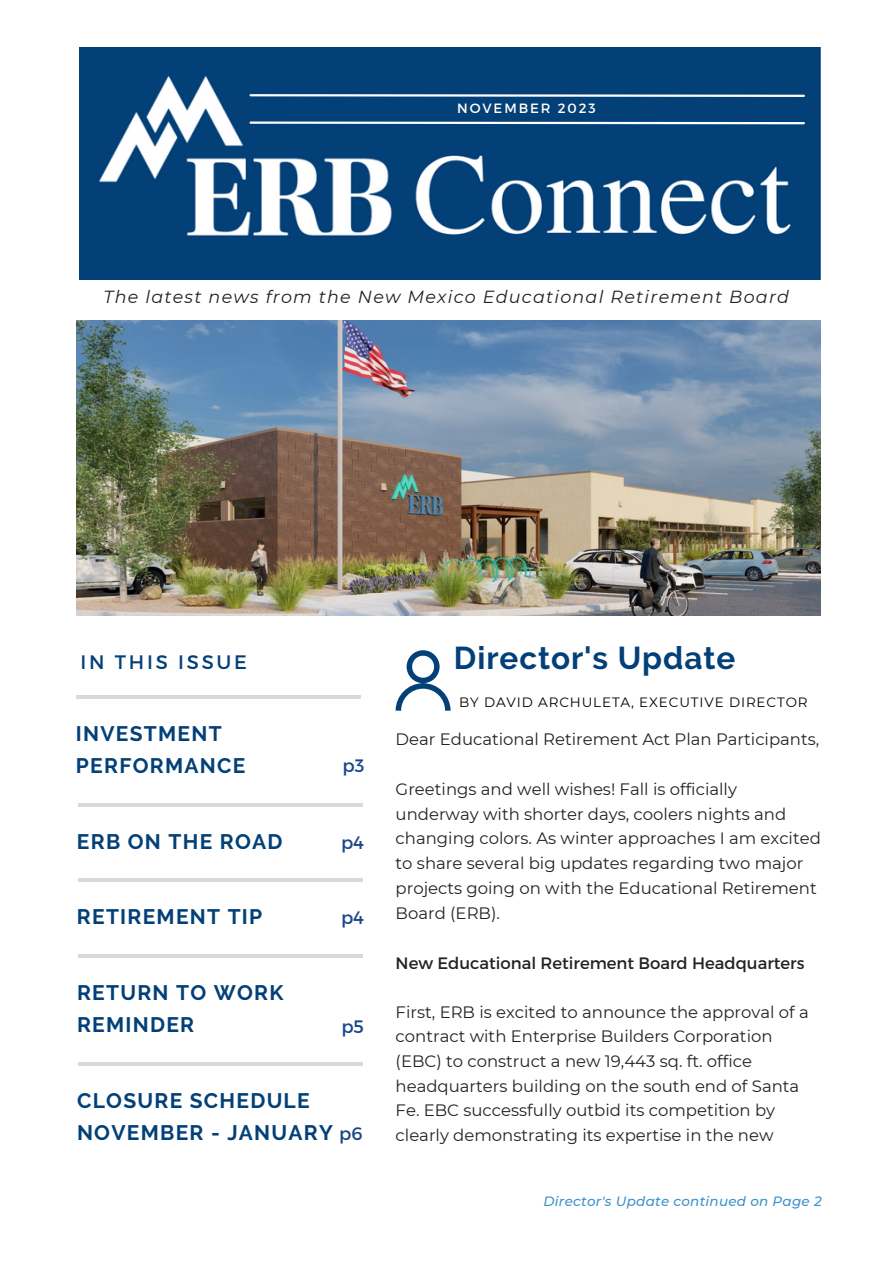
<style>
.page{position:relative;width:893px;height:1264px;background:#fff}
.page>*{position:absolute;margin:0;border:0;box-sizing:border-box;transform-origin:0 0}
.t1{font:700 31.5px "Raleway";letter-spacing:.03em;color:#034078}
.t2{font:700 21px/32.5px "Raleway";letter-spacing:.06em;color:#034078}
.t3{font:19.5px "Montserrat";letter-spacing:.14em;color:#034078}
.t4{font:18px "Montserrat";color:#1a4789}
.t5{font:italic 17.55px "Montserrat";letter-spacing:.07em;color:#222}
.t6{font:16.5px/24.8px "Montserrat";color:#222}
.t7{font:13.5px "Montserrat";letter-spacing:.065em;color:#000}
.t8{font:italic 500 13.5px "Montserrat";letter-spacing:.02em;color:#3e92cc}
.t9{font:13.5px "Montserrat";letter-spacing:.14em;color:#fff}
</style>
<div class="page">
<img style="left:77px;top:320px;width:743px;height:295px">
<svg style="left:395px;top:650px;width:55px;height:60px"></svg>
<img style="left:79px;top:47px;width:741px;height:232px">
<svg style="left:248px;top:93px;width:558px;height:5px"></svg>
<svg style="left:248px;top:120px;width:558px;height:5px"></svg>
<hr style="left:77px;top:695px;width:284px;height:3px;background:#000">
<hr style="left:78px;top:878px;width:285px;height:3px;background:#000">
<hr style="left:78px;top:803px;width:285px;height:3px;background:#000">
<svg style="left:78px;top:1062px;width:285px;height:3px"></svg>
<svg style="left:78px;top:954px;width:285px;height:3px"></svg>
<p class="t9" style="left:457px;top:100px;width:140px">NOVEMBER 2023</p>
<p class="t5" style="left:103px;top:285px;width:687px">The latest news from the New Mexico Educational Retirement Board</p>
<p class="t3" style="left:80px;top:649px;width:168px">IN THIS ISSUE</p>
<p class="t2" style="left:76px;top:717px;width:171px">INVESTMENT<br>PERFORMANCE</p>
<p class="t4" style="left:342px;top:754px;width:23px">p3</p>
<p class="t2" style="left:77px;top:825px;width:207px">ERB ON THE ROAD</p>
<p class="t4" style="left:341px;top:830px;width:25px">p4</p>
<p class="t2" style="left:77px;top:900px;width:187px">RETIREMENT TIP</p>
<p class="t4" style="left:341px;top:906px;width:25px">p4</p>
<p class="t2" style="left:77px;top:975px;width:208px">RETURN TO WORK<br>REMINDER</p>
<p class="t4" style="left:341px;top:1015px;width:24px">p5</p>
<p class="t2" style="left:77px;top:1083px;width:257px">CLOSURE SCHEDULE<br>NOVEMBER - JANUARY</p>
<p class="t4" style="left:339px;top:1122px;width:25px">p6</p>
<p class="t1" style="left:454px;top:639px;width:283px">Director's Update</p>
<p class="t7" style="left:459px;top:693px;width:350px">BY DAVID ARCHULETA, EXECUTIVE DIRECTOR</p>
<p class="t6" style="left:395px;top:727px;width:425px">Dear Educational Retirement Act Plan Participants,</p>
<p class="t6" style="left:395px;top:776px;width:426px">Greetings and well wishes! Fall is officially underway with shorter days, coolers nights and changing colors. As winter approaches I am excited to share several big updates regarding two major projects going on with the Educational Retirement Board (ERB).</p>
<p class="t6" style="left:395px;top:950px;width:410px">New Educational Retirement Board Headquarters</p>
<p class="t6" style="left:395px;top:999px;width:414px">First, ERB is excited to announce the approval of a contract with Enterprise Builders Corporation (EBC) to construct a new 19,443 sq. ft. office headquarters building on the south end of Santa Fe. EBC successfully outbid its competition by clearly demonstrating its expertise in the new</p>
<p class="t8" style="left:543px;top:1193px;width:280px">Director's Update continued on Page 2</p>
</div>
